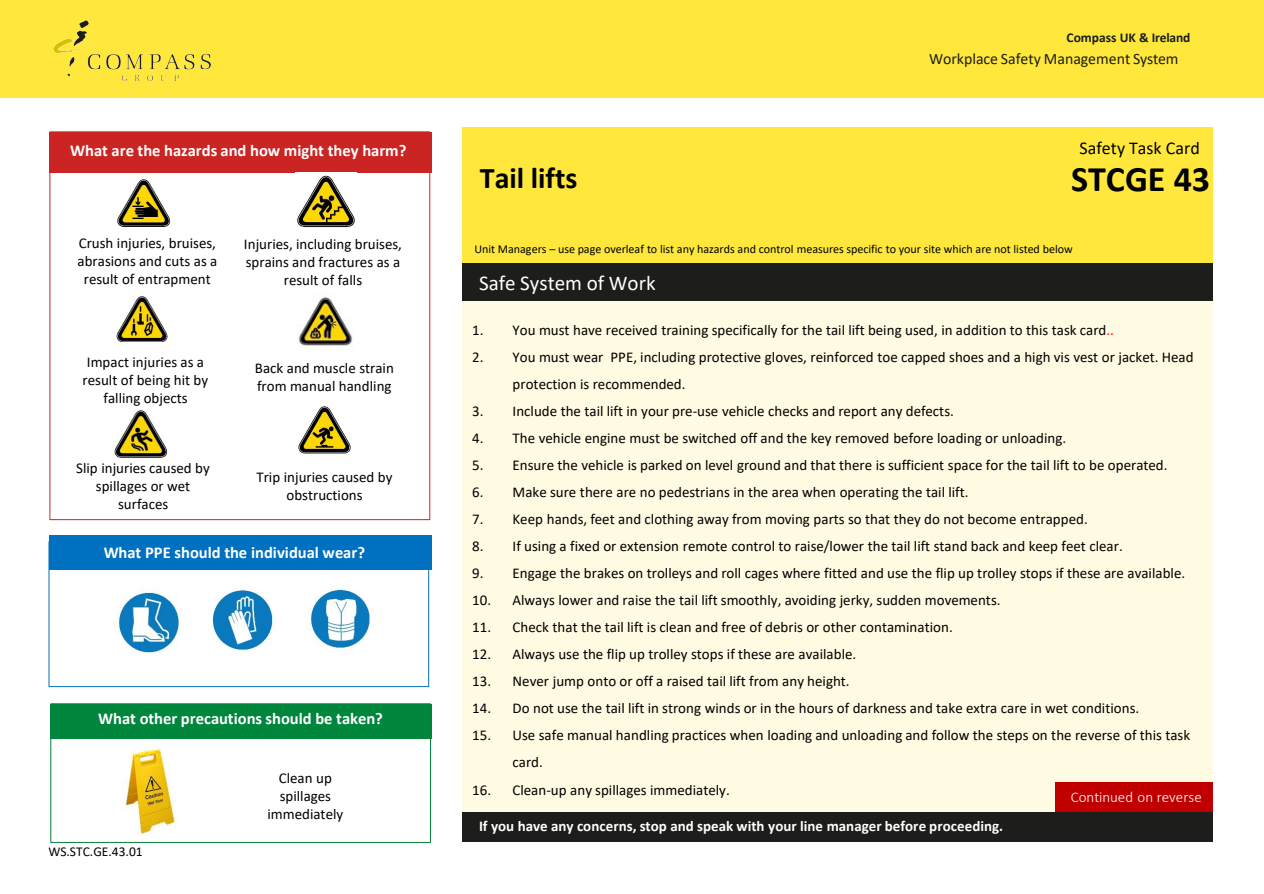
<style>
.page{position:relative;width:1264px;height:894px;background:#fff}
.page>*{position:absolute;margin:0;border:0;box-sizing:border-box;transform-origin:0 0}
.t1{font:700 36px "Calibri";color:#000}
.t2{font:700 30px "Calibri";color:#000}
.t3{font:21px "Calibri";color:#fff}
.t4{font:18px "Calibri";color:#000}
.t5{font:700 16.5px "Calibri";letter-spacing:-.005em;color:#fff}
.t6{font:15.9px "Calibri";color:#1d1d1b}
.t7{font:15px/18px "Calibri";color:#000;text-align:center}
.t8{font:700 15px "Calibri";letter-spacing:.005em;color:#fff}
.t9{font:300 15px "Calibri";color:#fff}
.t10{font:700 13.5px "Calibri";letter-spacing:-.005em;color:#1d1d1b}
.t11{font:13.5px "Calibri";color:#000}
.t12{font:12px "Calibri";letter-spacing:-.005em;color:#000}
.s1{color:#f00}
</style>
<div class="page">
<div style="left:0;top:0;width:1263px;height:97px;background:#ffe83b"></div>
<img style="left:53px;top:21px;width:157px;height:59px">
<div style="left:461px;top:128px;width:751px;height:135px;background:#ffe83b"></div>
<div style="left:461px;top:263px;width:751px;height:38px;background:#1d1d1b"></div>
<div style="left:461px;top:301px;width:751px;height:511px;background:#fffbe2"></div>
<div style="left:461px;top:812px;width:751px;height:30px;background:#1d1d1b"></div>
<div style="left:1054px;top:782px;width:158px;height:29px;background:#c00000"></div>
<div style="left:50px;top:704px;width:381px;height:34px;background:#00863d"></div>
<div style="left:49px;top:535px;width:382px;height:34px;background:#0070c0"></div>
<div style="left:50px;top:132px;width:381px;height:40px;background:#cb2523"></div>
<div style="left:50px;top:703px;width:381px;height:139px;border:1px solid #008239"></div>
<div style="left:49px;top:541px;width:380px;height:145px;border:1px solid #0770b8"></div>
<img style="left:117px;top:179px;width:54px;height:48px">
<img style="left:297px;top:294px;width:57px;height:53px">
<img style="left:297px;top:175px;width:58px;height:53px">
<img style="left:308px;top:589px;width:62px;height:59px">
<img style="left:212px;top:590px;width:61px;height:60px">
<img style="left:114px;top:590px;width:65px;height:63px">
<img style="left:125px;top:748px;width:51px;height:86px">
<img style="left:116px;top:296px;width:52px;height:46px">
<img style="left:298px;top:406px;width:53px;height:48px">
<img style="left:114px;top:410px;width:54px;height:48px">
<p class="t5" style="left:70px;top:139px;width:338px">What are the hazards and how might they harm?</p>
<p class="t7" style="left:77px;top:233px;width:141px">Crush injuries, bruises, abrasions and cuts as a result of entrapment</p>
<p class="t7" style="left:244px;top:234px;width:159px">Injuries, including bruises, sprains and fractures as a result of falls</p>
<p class="t7" style="left:83px;top:352px;width:127px">Impact injuries as a result of being hit by falling objects</p>
<p class="t7" style="left:255px;top:359px;width:140px;text-align:left">Back and muscle strain from manual handling</p>
<p class="t7" style="left:76px;top:459px;width:135px">Slip injuries caused by spillages or wet surfaces</p>
<p class="t7" style="left:256px;top:467px;width:137px">Trip injuries caused by obstructions</p>
<p class="t5" style="left:104px;top:540px;width:263px">What PPE should the individual wear?</p>
<p class="t5" style="left:98px;top:706px;width:286px">What other precautions should be taken?</p>
<p class="t11" style="left:48px;top:842px;width:96px">WS.STC.GE.43.01</p>
<p class="t7" style="left:267px;top:768px;width:77px">Clean up spillages immediately</p>
<p class="t2" style="left:479px;top:156px;width:99px">Tail lifts</p>
<p class="t10" style="left:1066px;top:28px;width:125px">Compass UK &amp; Ireland</p>
<p class="t6" style="left:928px;top:47px;width:251px">Workplace Safety Management System</p>
<p class="t4" style="left:1079px;top:136px;width:122px">Safety Task Card</p>
<p class="t1" style="left:1070px;top:153px;width:141px">STCGE 43</p>
<p class="t12" style="left:474px;top:240px;width:599px">Unit Managers – use page overleaf to list any hazards and control measures specific to your site which are not listed below</p>
<p class="t3" style="left:479px;top:268px;width:178px">Safe System of Work</p>
<p class="t7" style="left:472px;top:321px;width:643px">1. You must have received training specifically for the tail lift being used, in addition to this task card<span class="s1">..</span></p>
<p class="t7" style="left:512px;top:343px;width:682px;line-height:27px;text-align:left;text-indent:-40px">2. You must wear PPE, including protective gloves, reinforced toe capped shoes and a high vis vest or jacket. Head protection is recommended.</p>
<p class="t7" style="left:472px;top:402px;width:483px">3. Include the tail lift in your pre-use vehicle checks and report any defects.</p>
<p class="t7" style="left:472px;top:429px;width:595px">4. The vehicle engine must be switched off and the key removed before loading or unloading.</p>
<p class="t7" style="left:472px;top:456px;width:696px">5. Ensure the vehicle is parked on level ground and that there is sufficient space for the tail lift to be operated.</p>
<p class="t7" style="left:472px;top:483px;width:497px">6. Make sure there are no pedestrians in the area when operating the tail lift.</p>
<p class="t7" style="left:472px;top:510px;width:617px">7. Keep hands, feet and clothing away from moving parts so that they do not become entrapped.</p>
<p class="t7" style="left:472px;top:537px;width:652px">8. If using a fixed or extension remote control to raise/lower the tail lift stand back and keep feet clear.</p>
<p class="t7" style="left:472px;top:564px;width:714px">9. Engage the brakes on trolleys and roll cages where fitted and use the flip up trolley stops if these are available.</p>
<p class="t7" style="left:472px;top:591px;width:529px">10. Always lower and raise the tail lift smoothly, avoiding jerky, sudden movements.</p>
<p class="t7" style="left:472px;top:618px;width:482px">11. Check that the tail lift is clean and free of debris or other contamination.</p>
<p class="t7" style="left:472px;top:645px;width:385px">12. Always use the flip up trolley stops if these are available.</p>
<p class="t7" style="left:472px;top:672px;width:379px">13. Never jump onto or off a raised tail lift from any height.</p>
<p class="t7" style="left:472px;top:699px;width:668px">14. Do not use the tail lift in strong winds or in the hours of darkness and take extra care in wet conditions.</p>
<p class="t7" style="left:512px;top:721px;width:679px;line-height:27px;text-align:left;text-indent:-40px">15. Use safe manual handling practices when loading and unloading and follow the steps on the reverse of this task card.</p>
<p class="t7" style="left:472px;top:780px;width:259px">16. Clean-up any spillages immediately.</p>
<p class="t9" style="left:1070px;top:788px;width:132px">Continued on reverse</p>
<p class="t8" style="left:479px;top:815px;width:525px">If you have any concerns, stop and speak with your line manager before proceeding.</p>
</div>
